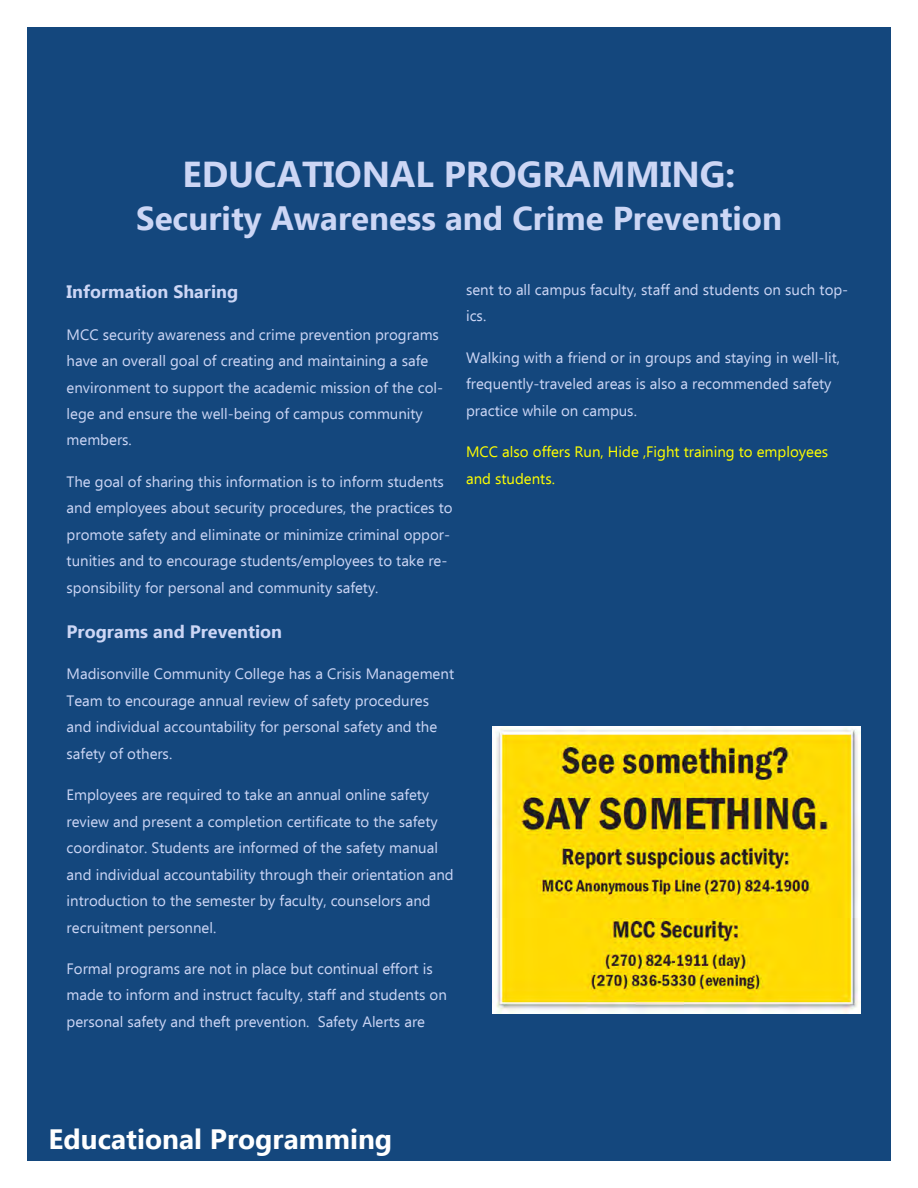
<style>
.page{position:relative;width:918px;height:1188px;background:#fff}
.page>*{position:absolute;margin:0;border:0;box-sizing:border-box;transform-origin:0 0}
.t1{font:700 36px "Ebrima";color:#ccd6f5}
.t2{font:700 33px "Ebrima";color:#ccd6f5}
.t3{font:700 28.05px "Ebrima";color:#fff}
.t4{font:700 18px "Ebrima";color:#ccd6f5}
.t5{font:15px/26.5px "Ebrima";color:#ccd6f5}
.t6{font:15px/26.5px "Ebrima";color:#ff0}
</style>
<div class="page">
<div style="left:27px;top:27px;width:864px;height:1134px;background:#14477d"></div>
<img style="left:492px;top:726px;width:368px;height:287px">
<p class="t1" style="left:183px;top:148px;width:554px">EDUCATIONAL PROGRAMMING:</p>
<p class="t2" style="left:136px;top:194px;width:647px">Security Awareness and Crime Prevention</p>
<p class="t4" style="left:67px;top:278px;width:173px">Information Sharing</p>
<p class="t5" style="left:67px;top:321px;width:378px">MCC security awareness and crime prevention programs have an overall goal of creating and maintaining a safe environment to support the academic mission of the col&shy;lege and ensure the well-being of campus community members.</p>
<p class="t5" style="left:67px;top:468px;width:388px">The goal of sharing this information is to inform students and employees about security procedures, the practices to promote safety and eliminate or minimize criminal oppor&shy;tunities and to encourage students/employees to take re&shy;sponsibility for personal and community safety.</p>
<p class="t4" style="left:67px;top:618px;width:217px">Programs and Prevention</p>
<p class="t5" style="left:67px;top:660px;width:389px">Madisonville Community College has a Crisis Management Team to encourage annual review of safety procedures and individual accountability for personal safety and the safety of others.</p>
<p class="t5" style="left:67px;top:781px;width:389px">Employees are required to take an annual online safety review and present a completion certificate to the safety coordinator. Students are informed of the safety manual and individual accountability through their orientation and introduction to the semester by faculty, counselors and recruitment personnel.</p>
<p class="t5" style="left:67px;top:955px;width:382px">Formal programs are not in place but continual effort is made to inform and instruct faculty, staff and students on personal safety and theft prevention. Safety Alerts are</p>
<p class="t5" style="left:466px;top:276px;width:384px">sent to all campus faculty, staff and students on such top&shy;ics.</p>
<p class="t5" style="left:466px;top:344px;width:376px">Walking with a friend or in groups and staying in well-lit, frequently-traveled areas is also a recommended safety practice while on campus.</p>
<p class="t6" style="left:466px;top:438px;width:364px">MCC also offers Run, Hide ,Fight training to employees and students.</p>
<p class="t3" style="left:49px;top:1119px;width:345px">Educational Programming</p>
</div>
